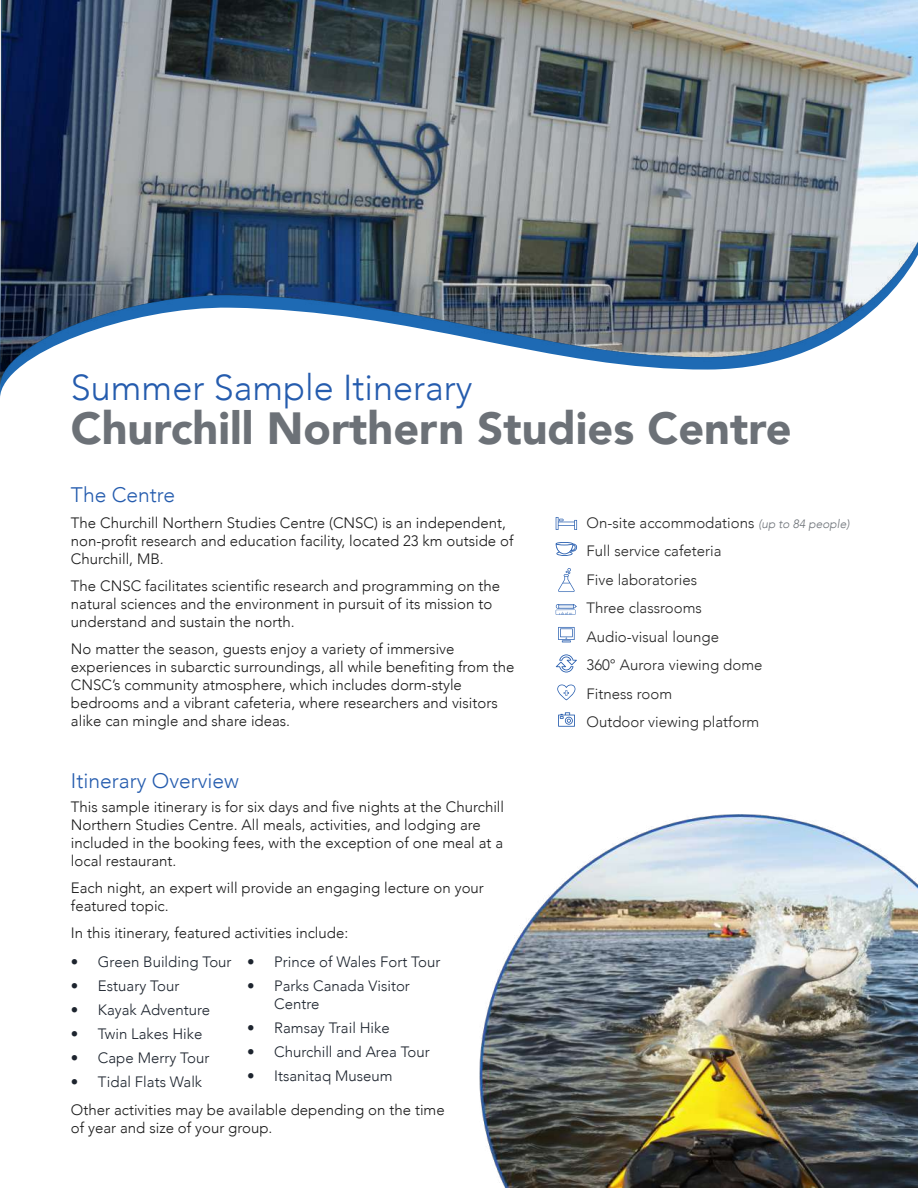
<style>
.page{position:relative;width:918px;height:1188px;background:#fff}
.page>*{position:absolute;margin:0;border:0;box-sizing:border-box;transform-origin:0 0}
.t1{font:900 45px "Avenir";color:#6c7177}
.t2{font:300 36px "Avenir";color:#255cae}
.t3{font:300 21px "Avenir";color:#255cae}
.t4{font:300 15px/18px "Avenir";color:#1a1a1a}
.t5{font:300 15px/18px "Avenir";color:#1d242e}
.t6{font:300 15px/28.5px "Avenir";color:#262626}
.s1{font-style:italic;font-size:12px;color:#6c7177}
</style>
<div class="page">
<svg style="left:556px;top:517px;width:21px;height:13px"></svg>
<svg style="left:556px;top:542px;width:21px;height:14px"></svg>
<svg style="left:558px;top:568px;width:17px;height:24px"></svg>
<svg style="left:556px;top:604px;width:21px;height:11px"></svg>
<svg style="left:558px;top:627px;width:17px;height:15px"></svg>
<svg style="left:558px;top:712px;width:17px;height:15px"></svg>
<svg style="left:556px;top:654px;width:21px;height:18px"></svg>
<svg style="left:557px;top:684px;width:18px;height:16px"></svg>
<img style="left:0;top:0;width:918px;height:386px">
<img style="left:479px;top:814px;width:439px;height:374px">
<h2 class="t2" style="left:71px;top:364px;width:403px">Summer Sample Itinerary</h2>
<h1 class="t1" style="left:71px;top:399px;width:722px">Churchill Northern Studies Centre</h1>
<h3 class="t3" style="left:71px;top:481px;width:106px">The Centre</h3>
<p class="t4" style="left:71px;top:514px;width:444px">The Churchill Northern Studies Centre (CNSC) is an independent, non-profit research and education facility, located 23 km outside of<br>Churchill, MB.</p>
<p class="t4" style="left:71px;top:577px;width:431px">The CNSC facilitates scientific research and programming on the natural sciences and the environment in pursuit of its mission to understand and sustain the north.</p>
<p class="t4" style="left:71px;top:640px;width:445px">No matter the season, guests enjoy a variety of immersive experiences in subarctic surroundings, all while benefiting from the CNSC’s community atmosphere, which includes dorm-style bedrooms and a vibrant cafeteria, where researchers and visitors alike can mingle and share ideas.</p>
<h3 class="t3" style="left:71px;top:767px;width:170px">Itinerary Overview</h3>
<p class="t4" style="left:71px;top:798px;width:435px">This sample itinerary is for six days and five nights at the Churchill Northern Studies Centre. All meals, activities, and lodging are included in the booking fees, with the exception of one meal at a local restaurant.</p>
<p class="t4" style="left:71px;top:879px;width:414px">Each night, an expert will provide an engaging lecture on your featured topic.</p>
<p class="t4" style="left:71px;top:924px;width:279px">In this itinerary, featured activities include:</p>
<p class="t5" style="left:71px;top:953px;width:162px">• Green Building Tour</p>
<p class="t5" style="left:71px;top:977px;width:110px">• Estuary Tour</p>
<p class="t5" style="left:71px;top:1001px;width:141px">• Kayak Adventure</p>
<p class="t5" style="left:71px;top:1025px;width:133px">• Twin Lakes Hike</p>
<p class="t5" style="left:71px;top:1049px;width:140px">• Cape Merry Tour</p>
<p class="t5" style="left:71px;top:1073px;width:133px">• Tidal Flats Walk</p>
<p class="t5" style="left:247px;top:953px;width:195px">• Prince of Wales Fort Tour</p>
<p class="t5" style="left:274px;top:977px;width:137px;text-indent:-27px">• Parks Canada Visitor<br>Centre</p>
<p class="t5" style="left:247px;top:1019px;width:144px">• Ramsay Trail Hike</p>
<p class="t5" style="left:247px;top:1043px;width:184px">• Churchill and Area Tour</p>
<p class="t5" style="left:247px;top:1067px;width:147px">• Itsanitaq Museum</p>
<p class="t4" style="left:71px;top:1101px;width:375px">Other activities may be available depending on the time of year and size of your group.</p>
<p class="t6" style="left:587px;top:508px;width:264px">On-site accommodations <span class="s1">(up to 84 people)<br></span>Full service cafeteria<br>Five laboratories<br>Three classrooms<br>Audio-visual lounge<br>360° Aurora viewing dome<br>Fitness room<br>Outdoor viewing platform</p>
</div>
